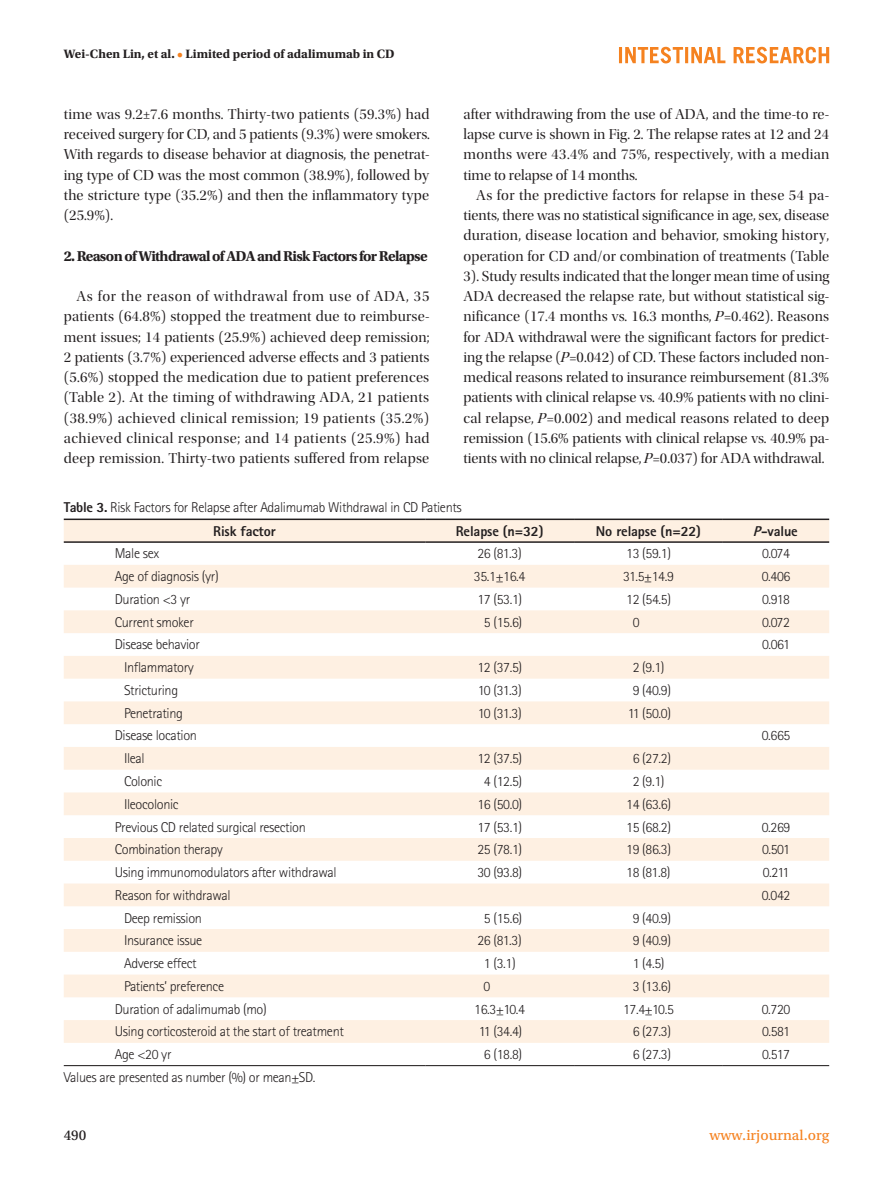
<style>
.page{position:relative;width:893px;height:1191px;background:#fff}
.page>*{position:absolute;margin:0;border:0;box-sizing:border-box;transform-origin:0 0}
.영문본문{font:15px/20.2px "Utopia Std Disp";letter-spacing:.015em;color:#231f20;text-align:justify}
.영문-서론1{font:700 15px "Utopia Std";letter-spacing:-.045em;color:#231f20}
.t1{font:15px "Utopia Std Capt";color:#f58220}
.t2{font:15px "Utopia Std Capt";color:#231f20}
.영문-표{font:300 14.25px "Rotis Sans Serif Std";letter-spacing:-.025em;color:#231f20}
.표제목{font:300 14.25px "Rotis Sans Serif Std";letter-spacing:-.025em;color:#231f20}
.표-line{font:800 14.25px "Rotis Sans Serif Std";letter-spacing:-.01em;color:#231f20}
.표설명{font:300 14.25px "Rotis Sans Serif Std";letter-spacing:-.025em;color:#231f20}
.t3{font:700 12.75px "Utopia Std";color:#231f20}
.s1{color:#f58220}
.s2{font-style:italic}
.s3{font-weight:800}
</style>
<div class="page">
<svg style="left:619px;top:47px;width:210px;height:16px"></svg>
<svg style="left:64px;top:520px;width:765px;height:522px;fill:#fef0e2"></svg>
<hr style="left:64px;top:518px;width:361px;height:2px;background:#231f20">
<hr style="left:425px;top:518px;width:149px;height:2px;background:#231f20">
<hr style="left:574px;top:518px;width:149px;height:2px;background:#231f20">
<hr style="left:723px;top:518px;width:106px;height:2px;background:#231f20">
<hr style="left:64px;top:541px;width:361px;height:2px;background:#231f20">
<hr style="left:425px;top:541px;width:149px;height:2px;background:#231f20">
<hr style="left:574px;top:541px;width:149px;height:2px;background:#231f20">
<hr style="left:723px;top:541px;width:106px;height:2px;background:#231f20">
<hr style="left:64px;top:1065px;width:361px;height:1px;background:#231f20">
<hr style="left:425px;top:1065px;width:149px;height:1px;background:#231f20">
<hr style="left:574px;top:1065px;width:149px;height:1px;background:#231f20">
<hr style="left:723px;top:1065px;width:106px;height:1px;background:#231f20">
<p class="t3" style="left:64px;top:47px;width:332px">Wei-Chen Lin, et al. <span class="s1">•</span> Limited period of adalimumab in CD</p>
<p class="영문본문" style="left:64px;top:104px;width:367px">time was 9.2±7.6 months. Thirty-two patients (59.3%) had received surgery for CD, and 5 patients (9.3%) were smokers.<br>With regards to disease behavior at diagnosis, the penetrat&shy;ing type of CD was the most common (38.9%), followed by the stricture type (35.2%) and then the inflammatory type (25.9%).</p>
<p class="영문-서론1" style="left:64px;top:247px;width:366px">2. Reason of Withdrawal of ADA and Risk Factors for Relapse</p>
<p class="영문본문" style="left:64px;top:286px;width:367px;text-indent:13px">As for the reason of withdrawal from use of ADA, 35 patients (64.8%) stopped the treatment due to reimburse&shy;ment issues; 14 patients (25.9%) achieved deep remission; 2 patients (3.7%) experienced adverse effects and 3 patients (5.6%) stopped the medication due to patient preferences (Table 2). At the timing of withdrawing ADA, 21 patients (38.9%) achieved clinical remission; 19 patients (35.2%) achieved clinical response; and 14 patients (25.9%) had deep remission. Thirty-two patients suffered from relapse</p>
<p class="영문본문" style="left:463px;top:104px;width:367px">after withdrawing from the use of ADA, and the time-to re&shy;lapse curve is shown in Fig. 2. The relapse rates at 12 and 24 months were 43.4% and 75%, respectively, with a median time to relapse of 14 months.</p>
<p class="영문본문" style="left:463px;top:185px;width:368px;text-indent:13px">As for the predictive factors for relapse in these 54 pa&shy;tients, there was no statistical significance in age, sex, disease duration, disease location and behavior, smoking history, operation for CD and/or combination of treatments (Table 3). Study results indicated that the longer mean time of using ADA decreased the relapse rate, but without statistical sig&shy;nificance (17.4 months vs. 16.3 months, <span class="s2">P</span>=0.462). Reasons for ADA withdrawal were the significant factors for predict&shy;ing the relapse (<span class="s2">P</span>=0.042) of CD. These factors included non&shy;medical reasons related to insurance reimbursement (81.3% patients with clinical relapse vs. 40.9% patients with no clini&shy;cal relapse, <span class="s2">P</span>=0.002) and medical reasons related to deep remission (15.6% patients with clinical relapse vs. 40.9% pa&shy;tients with no clinical relapse, <span class="s2">P</span>=0.037) for ADA withdrawal.</p>
<p class="표제목" style="left:64px;top:499px;width:400px"><span class="s3">Table 3.</span> Risk Factors for Relapse after Adalimumab Withdrawal in CD Patients</p>
<p class="표-line" style="left:213px;top:522px;width:64px">Risk factor</p>
<p class="표-line" style="left:456px;top:522px;width:89px">Relapse (n=32)</p>
<p class="표-line" style="left:596px;top:522px;width:107px">No relapse (n=22)</p>
<p class="표-line" style="left:753px;top:522px;width:47px"><span class="s2">P</span>-value</p>
<p class="영문-표" style="left:115px;top:545px;width:46px">Male sex</p>
<p class="영문-표" style="left:477px;top:545px;width:46px">26 (81.3)</p>
<p class="영문-표" style="left:626px;top:545px;width:46px">13 (59.1)</p>
<p class="영문-표" style="left:762px;top:545px;width:29px">0.074</p>
<p class="영문-표" style="left:115px;top:568px;width:105px">Age of diagnosis (yr)</p>
<p class="영문-표" style="left:474px;top:568px;width:53px">35.1±16.4</p>
<p class="영문-표" style="left:623px;top:568px;width:52px">31.5±14.9</p>
<p class="영문-표" style="left:762px;top:568px;width:30px">0.406</p>
<p class="영문-표" style="left:115px;top:591px;width:77px">Duration &lt;3 yr</p>
<p class="영문-표" style="left:477px;top:591px;width:46px">17 (53.1)</p>
<p class="영문-표" style="left:626px;top:591px;width:46px">12 (54.5)</p>
<p class="영문-표" style="left:762px;top:591px;width:30px">0.918</p>
<p class="영문-표" style="left:115px;top:613px;width:81px">Current smoker</p>
<p class="영문-표" style="left:484px;top:613px;width:40px">5 (15.6)</p>
<p class="영문-표" style="left:633px;top:613px;width:8px">0</p>
<p class="영문-표" style="left:762px;top:613px;width:29px">0.072</p>
<p class="영문-표" style="left:115px;top:636px;width:87px">Disease behavior</p>
<p class="영문-표" style="left:762px;top:636px;width:30px">0.061</p>
<p class="영문-표" style="left:124px;top:659px;width:71px">Inflammatory</p>
<p class="영문-표" style="left:477px;top:659px;width:46px">12 (37.5)</p>
<p class="영문-표" style="left:633px;top:659px;width:33px">2 (9.1)</p>
<p class="영문-표" style="left:124px;top:682px;width:56px">Stricturing</p>
<p class="영문-표" style="left:478px;top:682px;width:45px">10 (31.3)</p>
<p class="영문-표" style="left:633px;top:682px;width:40px">9 (40.9)</p>
<p class="영문-표" style="left:124px;top:704px;width:60px">Penetrating</p>
<p class="영문-표" style="left:478px;top:704px;width:45px">10 (31.3)</p>
<p class="영문-표" style="left:628px;top:704px;width:45px">11 (50.0)</p>
<p class="영문-표" style="left:115px;top:727px;width:84px">Disease location</p>
<p class="영문-표" style="left:762px;top:727px;width:30px">0.665</p>
<p class="영문-표" style="left:124px;top:750px;width:22px">Ileal</p>
<p class="영문-표" style="left:477px;top:750px;width:46px">12 (37.5)</p>
<p class="영문-표" style="left:633px;top:750px;width:40px">6 (27.2)</p>
<p class="영문-표" style="left:124px;top:773px;width:40px">Colonic</p>
<p class="영문-표" style="left:484px;top:773px;width:40px">4 (12.5)</p>
<p class="영문-표" style="left:633px;top:773px;width:33px">2 (9.1)</p>
<p class="영문-표" style="left:124px;top:795px;width:56px">Ileocolonic</p>
<p class="영문-표" style="left:477px;top:795px;width:46px">16 (50.0)</p>
<p class="영문-표" style="left:626px;top:795px;width:46px">14 (63.6)</p>
<p class="영문-표" style="left:115px;top:818px;width:193px">Previous CD related surgical resection</p>
<p class="영문-표" style="left:477px;top:818px;width:46px">17 (53.1)</p>
<p class="영문-표" style="left:626px;top:818px;width:46px">15 (68.2)</p>
<p class="영문-표" style="left:762px;top:818px;width:30px">0.269</p>
<p class="영문-표" style="left:115px;top:841px;width:110px">Combination therapy</p>
<p class="영문-표" style="left:477px;top:841px;width:46px">25 (78.1)</p>
<p class="영문-표" style="left:626px;top:841px;width:46px">19 (86.3)</p>
<p class="영문-표" style="left:762px;top:841px;width:30px">0.501</p>
<p class="영문-표" style="left:115px;top:864px;width:223px">Using immunomodulators after withdrawal</p>
<p class="영문-표" style="left:477px;top:864px;width:46px">30 (93.8)</p>
<p class="영문-표" style="left:626px;top:864px;width:46px">18 (81.8)</p>
<p class="영문-표" style="left:763px;top:864px;width:28px">0.211</p>
<p class="영문-표" style="left:115px;top:887px;width:117px">Reason for withdrawal</p>
<p class="영문-표" style="left:762px;top:887px;width:30px">0.042</p>
<p class="영문-표" style="left:124px;top:909px;width:79px">Deep remission</p>
<p class="영문-표" style="left:484px;top:909px;width:40px">5 (15.6)</p>
<p class="영문-표" style="left:633px;top:909px;width:40px">9 (40.9)</p>
<p class="영문-표" style="left:124px;top:932px;width:80px">Insurance issue</p>
<p class="영문-표" style="left:477px;top:932px;width:46px">26 (81.3)</p>
<p class="영문-표" style="left:633px;top:932px;width:40px">9 (40.9)</p>
<p class="영문-표" style="left:124px;top:955px;width:74px">Adverse effect</p>
<p class="영문-표" style="left:484px;top:955px;width:33px">1 (3.1)</p>
<p class="영문-표" style="left:633px;top:955px;width:33px">1 (4.5)</p>
<p class="영문-표" style="left:124px;top:978px;width:102px">Patients’ preference</p>
<p class="영문-표" style="left:483px;top:978px;width:8px">0</p>
<p class="영문-표" style="left:633px;top:978px;width:40px">3 (13.6)</p>
<p class="영문-표" style="left:115px;top:1000px;width:153px">Duration of adalimumab (mo)</p>
<p class="영문-표" style="left:474px;top:1000px;width:52px">16.3±10.4</p>
<p class="영문-표" style="left:623px;top:1000px;width:52px">17.4±10.5</p>
<p class="영문-표" style="left:762px;top:1000px;width:30px">0.720</p>
<p class="영문-표" style="left:115px;top:1023px;width:231px">Using corticosteroid at the start of treatment</p>
<p class="영문-표" style="left:479px;top:1023px;width:45px">11 (34.4)</p>
<p class="영문-표" style="left:633px;top:1023px;width:40px">6 (27.3)</p>
<p class="영문-표" style="left:762px;top:1023px;width:30px">0.581</p>
<p class="영문-표" style="left:115px;top:1046px;width:58px">Age &lt;20 yr</p>
<p class="영문-표" style="left:484px;top:1046px;width:40px">6 (18.8)</p>
<p class="영문-표" style="left:633px;top:1046px;width:40px">6 (27.3)</p>
<p class="영문-표" style="left:762px;top:1046px;width:30px">0.517</p>
<p class="표설명" style="left:64px;top:1069px;width:253px">Values are presented as number (%) or mean±SD.</p>
<p class="t2" style="left:64px;top:1126px;width:24px">490</p>
<p class="t1" style="left:710px;top:1126px;width:121px">www.irjournal.org</p>
</div>
